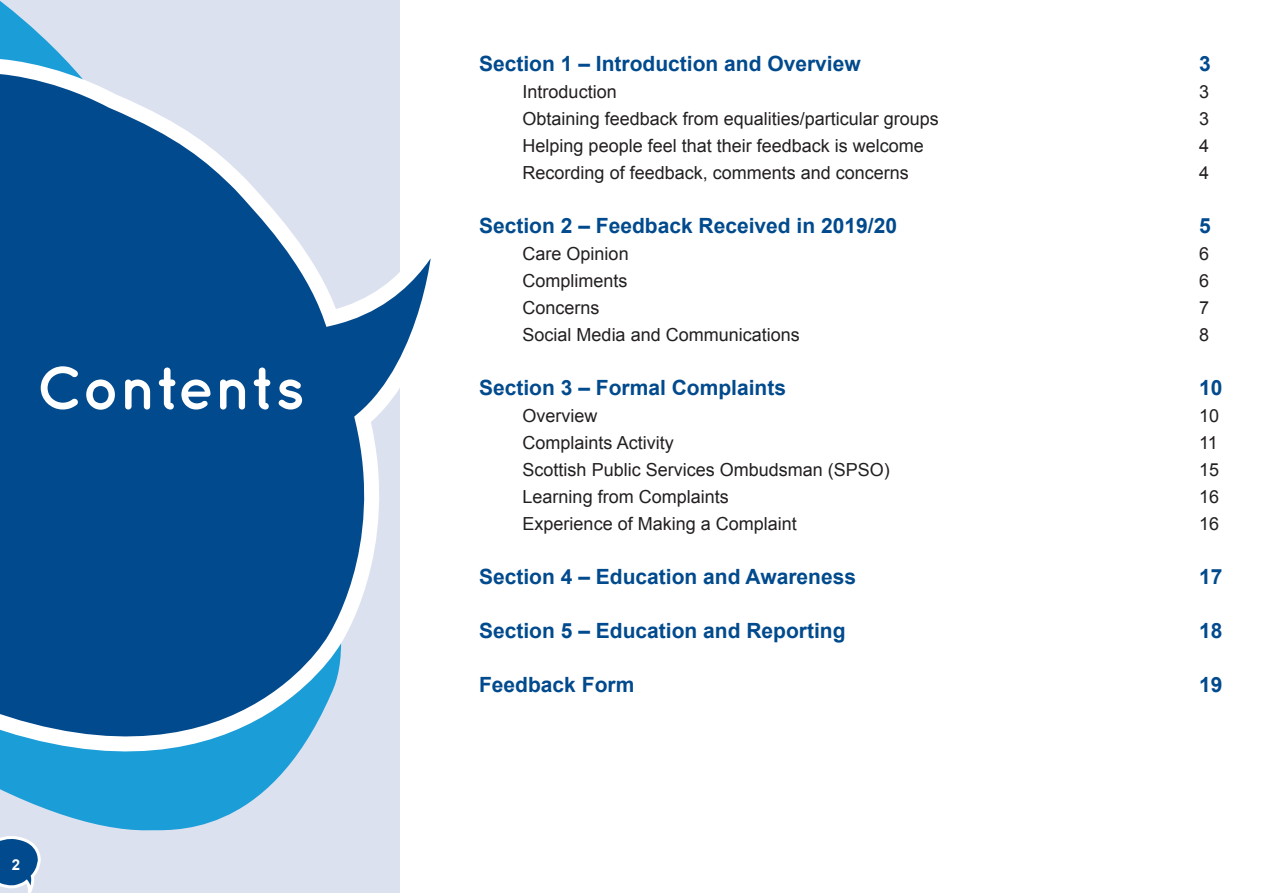
<style>
.page{position:relative;width:1263px;height:893px;background:#fff}
.page>*{position:absolute;margin:0;border:0;box-sizing:border-box;transform-origin:0 0}
.t1{font:700 60px "Quicksand";color:#fff}
.t2{font:700 21px "Arial";color:#004a8d}
.t3{font:18px "Arial";color:#231f20}
.t4{font:700 15px "Arial";color:#fff}
</style>
<div class="page">
<div style="left:0;top:0;width:400px;height:893px;background:#dce1ef"></div>
<svg style="left:0;top:842px;width:41px;height:51px"></svg>
<svg style="left:0;top:1px;width:71px;height:841px"></svg>
<svg style="left:0;top:66px;width:431px;height:766px"></svg>
<p class="t1" style="left:36px;top:352px;width:270px">Contents</p>
<p class="t4" style="left:12px;top:855px;width:10px">2</p>
<p class="t2" style="left:479px;top:50px;width:383px">Section 1 – Introduction and Overview</p>
<p class="t2" style="left:1199px;top:50px;width:13px">3</p>
<p class="t3" style="left:523px;top:80px;width:96px">Introduction</p>
<p class="t3" style="left:1199px;top:80px;width:12px">3</p>
<p class="t3" style="left:523px;top:107px;width:418px">Obtaining feedback from equalities/particular groups</p>
<p class="t3" style="left:1199px;top:107px;width:12px">3</p>
<p class="t3" style="left:523px;top:134px;width:403px">Helping people feel that their feedback is welcome</p>
<p class="t3" style="left:1199px;top:134px;width:12px">4</p>
<p class="t3" style="left:523px;top:161px;width:388px">Recording of feedback, comments and concerns</p>
<p class="t3" style="left:1199px;top:161px;width:12px">4</p>
<p class="t2" style="left:479px;top:212px;width:419px">Section 2 – Feedback Received in 2019/20</p>
<p class="t2" style="left:1199px;top:212px;width:13px">5</p>
<p class="t3" style="left:523px;top:242px;width:108px">Care Opinion</p>
<p class="t3" style="left:1199px;top:242px;width:12px">6</p>
<p class="t3" style="left:523px;top:269px;width:107px">Compliments</p>
<p class="t3" style="left:1199px;top:269px;width:12px">6</p>
<p class="t3" style="left:523px;top:296px;width:79px">Concerns</p>
<p class="t3" style="left:1199px;top:296px;width:12px">7</p>
<p class="t3" style="left:523px;top:323px;width:279px">Social Media and Communications</p>
<p class="t3" style="left:1199px;top:323px;width:12px">8</p>
<p class="t2" style="left:479px;top:374px;width:308px">Section 3 – Formal Complaints</p>
<p class="t2" style="left:1199px;top:374px;width:25px">10</p>
<p class="t3" style="left:523px;top:404px;width:77px">Overview</p>
<p class="t3" style="left:1199px;top:404px;width:22px">10</p>
<p class="t3" style="left:523px;top:431px;width:153px">Complaints Activity</p>
<p class="t3" style="left:1199px;top:431px;width:20px">11</p>
<p class="t3" style="left:523px;top:458px;width:369px">Scottish Public Services Ombudsman (SPSO)</p>
<p class="t3" style="left:1199px;top:458px;width:22px">15</p>
<p class="t3" style="left:523px;top:485px;width:208px">Learning from Complaints</p>
<p class="t3" style="left:1199px;top:485px;width:22px">16</p>
<p class="t3" style="left:523px;top:512px;width:276px">Experience of Making a Complaint</p>
<p class="t3" style="left:1199px;top:512px;width:22px">16</p>
<p class="t2" style="left:479px;top:563px;width:378px">Section 4 – Education and Awareness</p>
<p class="t2" style="left:1199px;top:563px;width:25px">17</p>
<p class="t2" style="left:479px;top:617px;width:368px">Section 5 – Education and Reporting</p>
<p class="t2" style="left:1199px;top:617px;width:25px">18</p>
<p class="t2" style="left:479px;top:671px;width:157px">Feedback Form</p>
<p class="t2" style="left:1199px;top:671px;width:25px">19</p>
</div>
